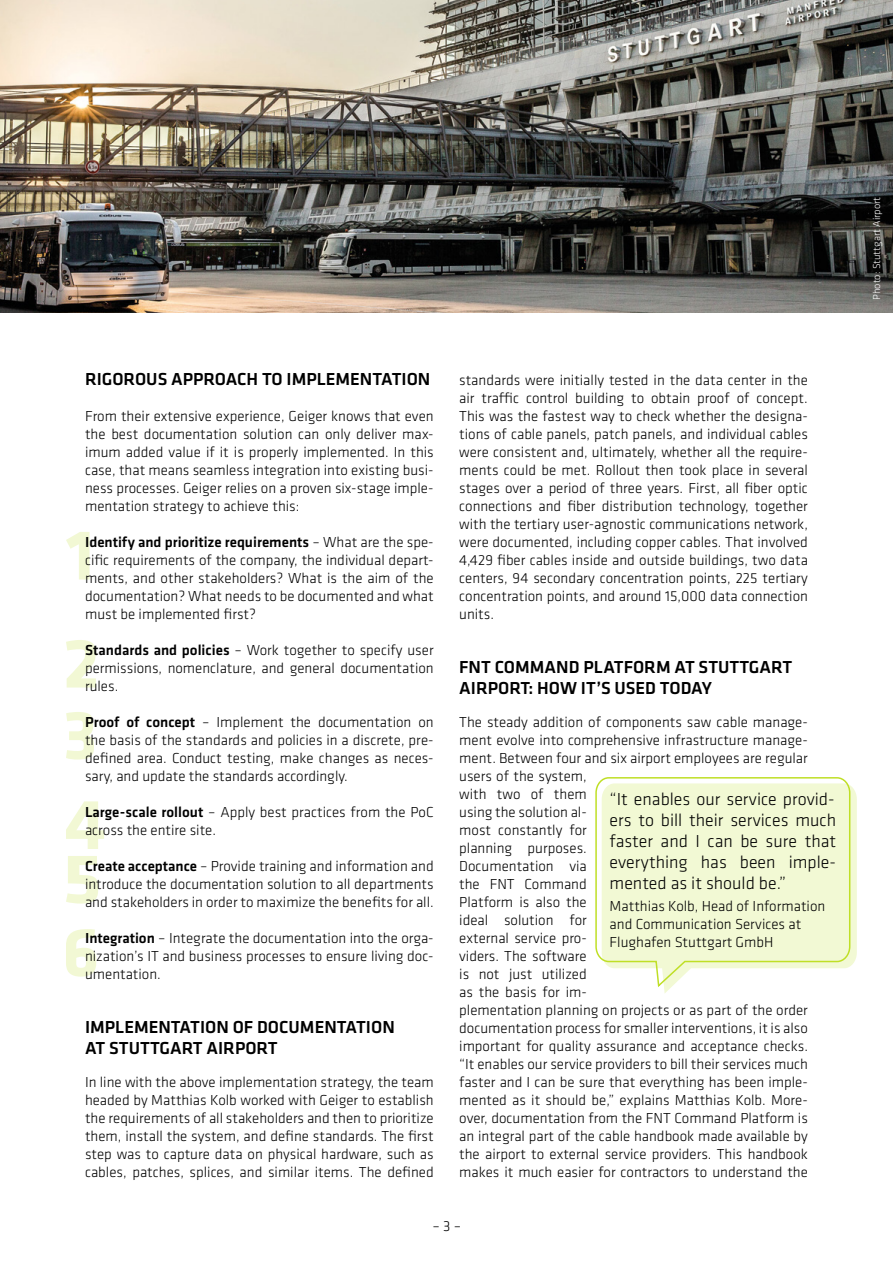
<style>
.page{position:relative;width:893px;height:1263px;background:#fff}
.page>*{position:absolute;margin:0;border:0;box-sizing:border-box;transform-origin:0 0}
.t1{font:500 18px/21px "Klavika";color:#000}
.t2{font:300 18px/21px "Klavika";color:#000;text-align:justify}
.t3{font:300 15px/18px "Klavika";color:#000;text-align:justify}
.t4{font:300 10.5px "Klavika";color:#fff}
.s1{font-weight:500}
</style>
<div class="page">
<svg style="left:66px;top:532px;width:23px;height:47px"></svg>
<svg style="left:66px;top:640px;width:30px;height:47px"></svg>
<svg style="left:66px;top:712px;width:28px;height:47px"></svg>
<svg style="left:66px;top:801px;width:38px;height:48px"></svg>
<svg style="left:66px;top:856px;width:32px;height:47px"></svg>
<svg style="left:66px;top:929px;width:30px;height:48px"></svg>
<svg style="left:664px;top:786px;width:193px;height:207px;fill:#f3f9da"></svg>
<img style="left:0;top:0;width:893px;height:313px">
<svg style="left:595px;top:777px;width:256px;height:212px"></svg>
<p class="t1" style="left:85px;top:368px;width:347px">RIGOROUS APPROACH TO IMPLEMENTATION</p>
<p class="t3" style="left:85px;top:406px;width:350px">From their extensive experience, Geiger knows that even the best documentation solution can only deliver max&shy;imum added value if it is properly implemented. In this case, that means seamless integration into existing busi&shy;ness processes. Geiger relies on a proven six-stage imple&shy;mentation strategy to achieve this:</p>
<p class="t3" style="left:85px;top:532px;width:350px"><span class="s1">Identify and prioritize requirements</span> – What are the spe&shy;cific requirements of the company, the individual depart&shy;ments, and other stakeholders? What is the aim of the documentation? What needs to be documented and what must be implemented first?</p>
<p class="t3" style="left:85px;top:640px;width:350px"><span class="s1">Standards and policies</span> – Work together to specify user permissions, nomenclature, and general documentation rules.</p>
<p class="t3" style="left:85px;top:712px;width:350px"><span class="s1">Proof of concept</span> – Implement the documentation on the basis of the standards and policies in a discrete, pre&shy;defined area. Conduct testing, make changes as neces&shy;sary, and update the standards accordingly.</p>
<p class="t3" style="left:85px;top:802px;width:350px"><span class="s1">Large-scale rollout</span> – Apply best practices from the PoC across the entire site.</p>
<p class="t3" style="left:85px;top:856px;width:350px"><span class="s1">Create acceptance</span> – Provide training and information and introduce the documentation solution to all departments and stakeholders in order to maximize the benefits for all.</p>
<p class="t3" style="left:85px;top:928px;width:350px"><span class="s1">Integration</span> – Integrate the documentation into the orga&shy;nization’s IT and business processes to ensure living doc&shy;umentation.</p>
<p class="t1" style="left:85px;top:1016px;width:311px">IMPLEMENTATION OF DOCUMENTATION<br>AT STUTTGART AIRPORT</p>
<p class="t3" style="left:85px;top:1072px;width:350px">In line with the above implementation strategy, the team headed by Matthias Kolb worked with Geiger to establish the requirements of all stakeholders and then to prioritize them, install the system, and define standards. The first step was to capture data on physical hardware, such as cables, patches, splices, and similar items. The defined</p>
<p class="t3" style="left:459px;top:370px;width:350px">standards were initially tested in the data center in the air traffic control building to obtain proof of concept.<br>This was the fastest way to check whether the designa&shy;tions of cable panels, patch panels, and individual cables were consistent and, ultimately, whether all the require&shy;ments could be met. Rollout then took place in several stages over a period of three years. First, all fiber optic connections and fiber distribution technology, together with the tertiary user-agnostic communications network, were documented, including copper cables. That involved 4,429 fiber cables inside and outside buildings, two data centers, 94 secondary concentration points, 225 tertiary concentration points, and around 15,000 data connection units.</p>
<p class="t1" style="left:459px;top:656px;width:334px">FNT COMMAND PLATFORM AT STUTTGART<br>AIRPORT: HOW IT’S USED TODAY</p>
<p class="t3" style="left:459px;top:712px;width:350px;text-align:left">The steady addition of components saw cable manage&shy;ment evolve into comprehensive infrastructure manage&shy;ment. Between four and six airport employees are regular users of the system,<br>with two of them<br>using the solution al-<br>most constantly for<br>planning purposes.<br>Documentation via<br>the FNT Command<br>Platform is also the<br>ideal solution for<br>external service pro-<br>viders. The software<br>is not just utilized<br>as the basis for im-<br>plementation planning on projects or as part of the order documentation process for smaller interventions, it is also important for quality assurance and acceptance checks. “It enables our service providers to bill their services much faster and I can be sure that everything has been imple&shy;mented as it should be,” explains Matthias Kolb. More&shy;over, documentation from the FNT Command Platform is an integral part of the cable handbook made available by the airport to external service providers. This handbook makes it much easier for contractors to understand the</p>
<p class="t2" style="left:610px;top:788px;width:228px">“It enables our service provid&shy;ers to bill their services much faster and I can be sure that everything has been imple&shy;mented as it should be.”</p>
<p class="t3" style="left:610px;top:897px;width:217px;text-align:left">Matthias Kolb, Head of Information and Communication Services at<br>Flughafen Stuttgart GmbH</p>
<p class="t3" style="left:432px;top:1216px;width:30px">– 3 –</p>
<p class="t4" style="left:870px;top:300px;width:104px;rotate:-90deg">Photo: Stuttgart Airport</p>
</div>
